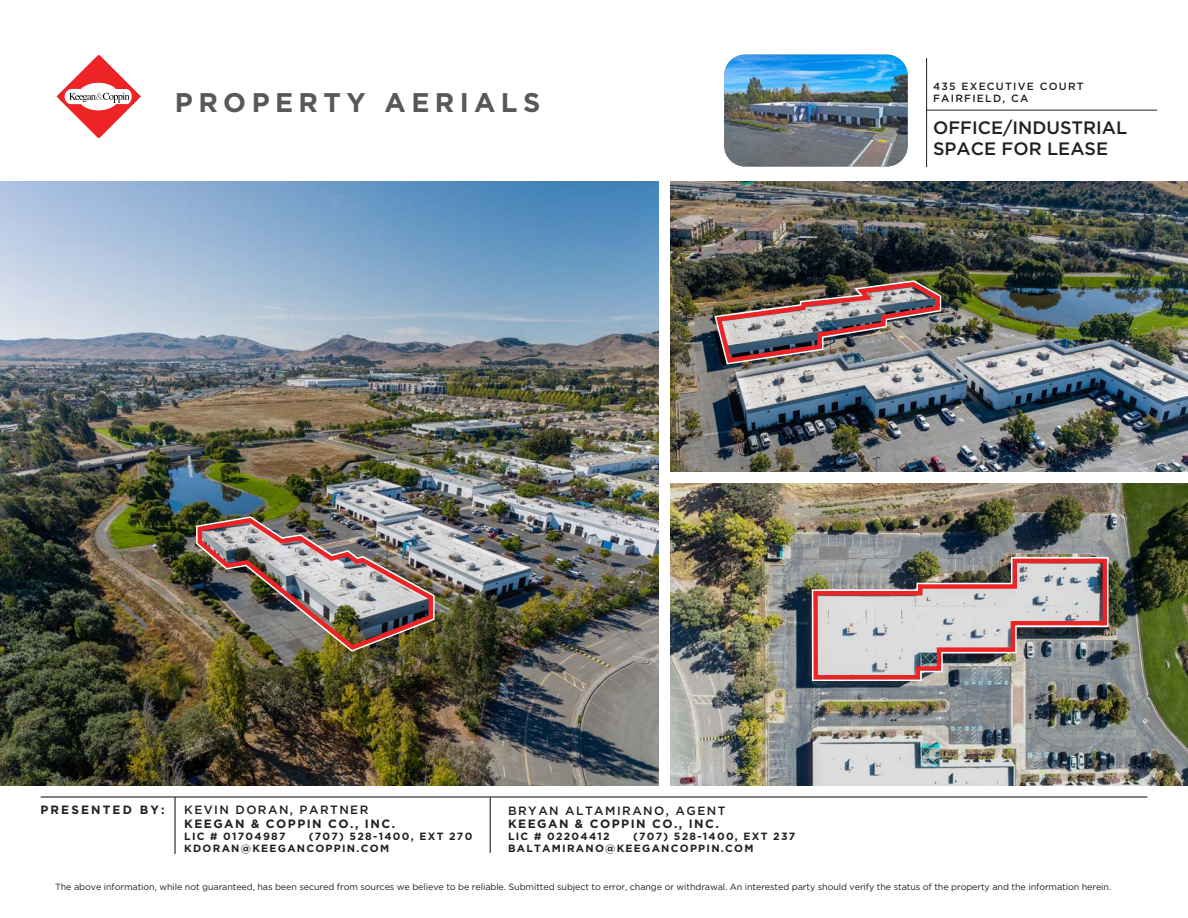
<style>
.page{position:relative;width:1188px;height:918px;background:#fff}
.page>*{position:absolute;margin:0;border:0;box-sizing:border-box;transform-origin:0 0}
.page_title{font:700 27px "Gotham";letter-spacing:.2em;color:#57585a}
.t1{font:500 18px/21px "Gotham";color:#231f20}
.t2{font:700 12px "Gotham";letter-spacing:.12em;color:#231f20}
.t3{font:500 12px "Gotham";letter-spacing:.12em;color:#231f20}
.t4{font:700 12px "Gotham";letter-spacing:.18em;color:#231f20}
.t5{font:700 10.5px/12px "Gotham";letter-spacing:.12em;color:#231f20}
.t6{font:500 10.5px/12.6px "Gotham";letter-spacing:.12em;color:#231f20}
.t7{font:9px "Gotham";letter-spacing:-.01em;color:#231f20}
</style>
<div class="page">
<hr style="left:927px;top:110px;width:230px;height:1px;background:#231f20">
<hr style="left:926px;top:58px;width:1px;height:109px;background:#231f20">
<img style="left:724px;top:55px;width:184px;height:112px">
<svg style="left:57px;top:55px;width:84px;height:83px"></svg>
<hr style="left:490px;top:798px;width:1px;height:54px;background:#231f20">
<hr style="left:41px;top:796px;width:1106px;height:2px;background:#231f20">
<hr style="left:174px;top:798px;width:2px;height:56px;background:#231f20">
<img style="left:0;top:181px;width:659px;height:605px">
<img style="left:671px;top:483px;width:517px;height:303px">
<img style="left:671px;top:181px;width:517px;height:290px">
<img style="left:194px;top:515px;width:242px;height:138px">
<img style="left:713px;top:279px;width:230px;height:86px">
<img style="left:811px;top:556px;width:298px;height:126px">
<p class="page_title" style="left:175px;top:86px;width:367px">PROPERTY AERIALS</p>
<p class="t6" style="left:933px;top:79px;width:152px">435 EXECUTIVE COURT<br>FAIRFIELD, CA</p>
<h2 class="t1" style="left:933px;top:117px;width:196px">OFFICE/INDUSTRIAL<br>SPACE FOR LEASE</h2>
<h3 class="t4" style="left:40px;top:803px;width:126px">PRESENTED BY:</h3>
<h3 class="t3" style="left:184px;top:803px;width:186px">KEVIN DORAN, PARTNER</h3>
<h3 class="t2" style="left:184px;top:816px;width:212px">KEEGAN &amp; COPPIN CO., INC.</h3>
<p class="t5" style="left:184px;top:830px;width:103px">LIC # 01704987</p>
<p class="t5" style="left:184px;top:830px;width:290px;text-indent:125px">(707) 528-1400, EXT 270<br>KDORAN@KEEGANCOPPIN.COM</p>
<h3 class="t3" style="left:508px;top:804px;width:219px">BRYAN ALTAMIRANO, AGENT</h3>
<h3 class="t2" style="left:508px;top:817px;width:212px">KEEGAN &amp; COPPIN CO., INC.</h3>
<p class="t5" style="left:508px;top:830px;width:103px">LIC # 02204412</p>
<p class="t5" style="left:508px;top:830px;width:289px;text-indent:125px">(707) 528-1400, EXT 237<br>BALTAMIRANO@KEEGANCOPPIN.COM</p>
<p class="t7" style="left:55px;top:882px;width:1058px">The above information, while not guaranteed, has been secured from sources we believe to be reliable. Submitted subject to error, change or withdrawal. An interested party should verify the status of the property and the information herein.</p>
</div>
